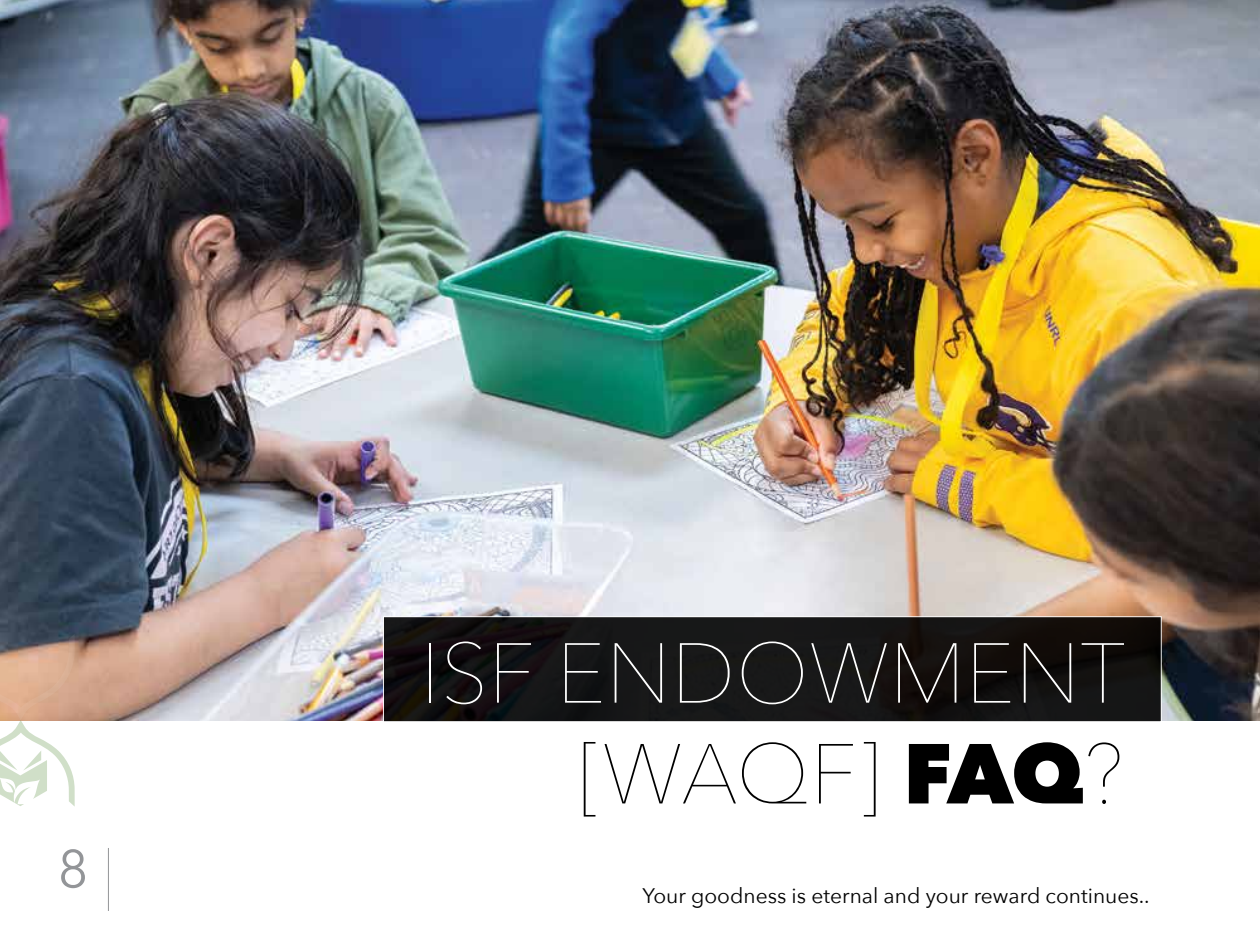
<style>
.page{position:relative;width:1260px;height:945px;background:#fff}
.page>*{position:absolute;margin:0;border:0;box-sizing:border-box;transform-origin:0 0}
.t1{font:200 84px/100.8px "Avenir Next";color:#fff;text-align:right}
.t2{font:52.5px "Avenir Next";color:#939598}
.t3{font:21px "Avenir Next";color:#000}
.s1{color:#000}
.s2{font-weight:800;color:#000}
</style>
<div class="page">
<img style="left:0;top:0;width:1260px;height:721px">
<svg style="left:385px;top:618px;width:775px;height:102px;background:#141212"></svg>
<div style="left:383px;top:616px;width:779px;height:106px;border:1px solid #fff"></div>
<hr style="left:108px;top:848px;width:1px;height:63px;background:#939598">
<svg style="left:0;top:633px;width:75px;height:174px"></svg>
<h2 class="t2" style="left:58px;top:825px;width:32px">8</h2>
<h1 class="t1" style="left:421px;top:618px;width:706px">ISF ENDOWMENT <span class="s1">[WAQF]</span> <span class="s2">FAQ</span><span class="s1">?</span></h1>
<p class="t3" style="left:643px;top:878px;width:509px">Your goodness is eternal and your reward continues..</p>
</div>
